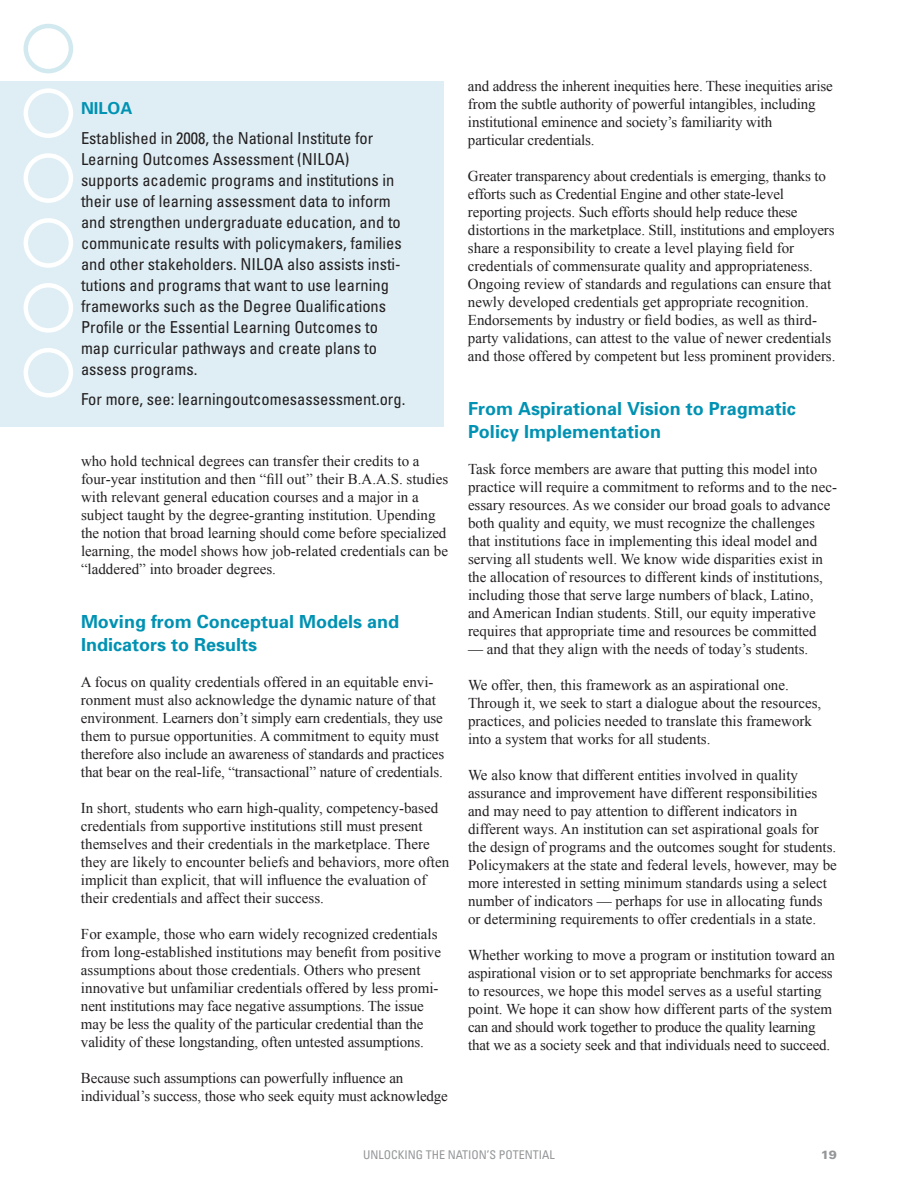
<style>
.page{position:relative;width:918px;height:1188px;background:#fff}
.page>*{position:absolute;margin:0;border:0;box-sizing:border-box;transform-origin:0 0}
.t1{font:700 18px/22.5px "Univers";color:#0092b3}
.t2{font:condensed 16.5px/21px "Univers";color:#231f20}
.t3{font:700 16.5px "Univers";color:#0092b3}
.t4{font:15px/18px "Times New Roman";color:#231f20}
.t5{font:condensed 12px "Univers";color:#949698}
.t6{font:900 12px "Univers";color:#949698}
</style>
<div class="page">
<div style="left:0;top:81px;width:444px;height:346px;background:#deeef4"></div>
<div style="left:24px;top:88px;width:49px;height:50px;border:4px solid #fff;border-radius:50%"></div>
<div style="left:24px;top:24px;width:49px;height:49px;border:4px solid #d2e9f0;border-radius:50%"></div>
<div style="left:24px;top:153px;width:49px;height:50px;border:4px solid #fff;border-radius:50%"></div>
<div style="left:24px;top:218px;width:49px;height:50px;border:4px solid #fff;border-radius:50%"></div>
<div style="left:24px;top:283px;width:49px;height:50px;border:4px solid #fff;border-radius:50%"></div>
<div style="left:24px;top:348px;width:49px;height:50px;border:4px solid #fff;border-radius:50%"></div>
<p class="t3" style="left:81px;top:99px;width:53px">NILOA</p>
<p class="t2" style="left:81px;top:128px;width:322px">Established in 2008, the National Institute for Learning Outcomes Assessment (NILOA) supports academic programs and institutions in their use of learning assessment data to inform and strengthen undergraduate education, and to communicate results with policymakers, families and other stakeholders. NILOA also assists insti&shy;tutions and programs that want to use learning frameworks such as the Degree Qualifications Profile or the Essential Learning Outcomes to map curricular pathways and create plans to assess programs.</p>
<p class="t2" style="left:81px;top:389px;width:326px">For more, see: learningoutcomesassessment.org.</p>
<p class="t4" style="left:81px;top:452px;width:369px">who hold technical degrees can transfer their credits to a four-year institution and then “fill out” their B.A.A.S. studies with relevant general education courses and a major in a subject taught by the degree-granting institution. Upending the notion that broad learning should come before specialized learning, the model shows how job-related credentials can be “laddered” into broader degrees.</p>
<p class="t1" style="left:81px;top:611px;width:320px">Moving from Conceptual Models and<br>Indicators to Results</p>
<p class="t4" style="left:81px;top:673px;width:365px">A focus on quality credentials offered in an equitable envi&shy;ronment must also acknowledge the dynamic nature of that environment. Learners don’t simply earn credentials, they use them to pursue opportunities. A commitment to equity must therefore also include an awareness of standards and practices that bear on the real-life, “transactional” nature of credentials.</p>
<p class="t4" style="left:81px;top:799px;width:370px">In short, students who earn high-quality, competency-based credentials from supportive institutions still must present themselves and their credentials in the marketplace. There they are likely to encounter beliefs and behaviors, more often implicit than explicit, that will influence the evaluation of their credentials and affect their success.</p>
<p class="t4" style="left:81px;top:925px;width:361px">For example, those who earn widely recognized credentials from long-established institutions may benefit from positive assumptions about those credentials. Others who present innovative but unfamiliar credentials offered by less promi&shy;nent institutions may face negative assumptions. The issue may be less the quality of the particular credential than the validity of these longstanding, often untested assumptions.</p>
<p class="t4" style="left:81px;top:1069px;width:368px">Because such assumptions can powerfully influence an individual’s success, those who seek equity must acknowledge</p>
<p class="t4" style="left:468px;top:77px;width:366px">and address the inherent inequities here. These inequities arise from the subtle authority of powerful intangibles, including institutional eminence and society’s familiarity with<br>particular credentials.</p>
<p class="t4" style="left:468px;top:167px;width:369px">Greater transparency about credentials is emerging, thanks to efforts such as Credential Engine and other state-level reporting projects. Such efforts should help reduce these distortions in the marketplace. Still, institutions and employers share a responsibility to create a level playing field for credentials of commensurate quality and appropriateness.<br>Ongoing review of standards and regulations can ensure that newly developed credentials get appropriate recognition.<br>Endorsements by industry or field bodies, as well as third&shy;party validations, can attest to the value of newer credentials and those offered by competent but less prominent providers.</p>
<p class="t1" style="left:468px;top:398px;width:329px">From Aspirational Vision to Pragmatic<br>Policy Implementation</p>
<p class="t4" style="left:468px;top:460px;width:371px">Task force members are aware that putting this model into practice will require a commitment to reforms and to the nec&shy;essary resources. As we consider our broad goals to advance both quality and equity, we must recognize the challenges that institutions face in implementing this ideal model and serving all students well. We know wide disparities exist in the allocation of resources to different kinds of institutions, including those that serve large numbers of black, Latino, and American Indian students. Still, our equity imperative requires that appropriate time and resources be committed</p>
<p class="t4" style="left:468px;top:640px;width:342px">— and that they align with the needs of today’s students.</p>
<p class="t4" style="left:468px;top:676px;width:355px">We offer, then, this framework as an aspirational one.<br>Through it, we seek to start a dialogue about the resources, practices, and policies needed to translate this framework into a system that works for all students.</p>
<p class="t4" style="left:468px;top:766px;width:370px">We also know that different entities involved in quality assurance and improvement have different responsibilities and may need to pay attention to different indicators in different ways. An institution can set aspirational goals for the design of programs and the outcomes sought for students.<br>Policymakers at the state and federal levels, however, may be more interested in setting minimum standards using a select number of indicators — perhaps for use in allocating funds or determining requirements to offer credentials in a state.</p>
<p class="t4" style="left:468px;top:946px;width:369px">Whether working to move a program or institution toward an aspirational vision or to set appropriate benchmarks for access to resources, we hope this model serves as a useful starting point. We hope it can show how different parts of the system can and should work together to produce the quality learning that we as a society seek and that individuals need to succeed.</p>
<p class="t5" style="left:363px;top:1148px;width:193px">UNLOCKING THE NATION’S POTENTIAL</p>
<p class="t6" style="left:821px;top:1148px;width:18px">19</p>
</div>
